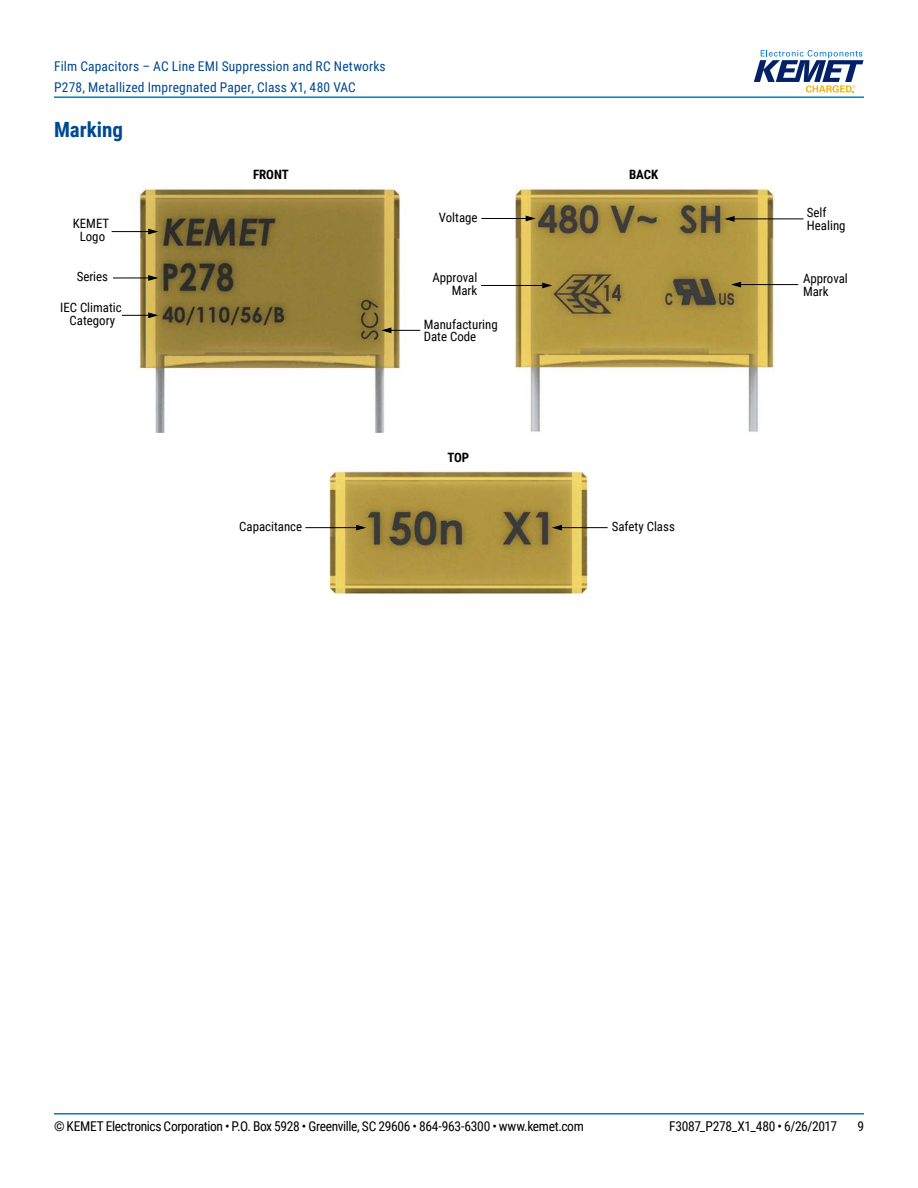
<style>
.page{position:relative;width:918px;height:1188px;background:#fff}
.page>*{position:absolute;margin:0;border:0;box-sizing:border-box;transform-origin:0 0}
.t1{font:700 21px "Roboto Condensed";color:#004990}
.t2{font:13.5px "Roboto Condensed";letter-spacing:-.025em;color:#000}
.t3{font:13.5px/21px "Roboto Condensed";letter-spacing:.015em;color:#004990}
.t4{font:12.9px/12.9px "Roboto Condensed";color:#000}
.t5{font:700 12.9px "Roboto Condensed";color:#000}
</style>
<div class="page">
<hr style="left:54px;top:1113px;width:810px;height:2px;background:#007dc3">
<hr style="left:54px;top:96px;width:810px;height:2px;background:#007dc3">
<svg style="left:754px;top:50px;width:110px;height:43px"></svg>
<img style="left:306px;top:467px;width:302px;height:128px">
<img style="left:111px;top:187px;width:310px;height:246px">
<img style="left:515px;top:187px;width:289px;height:245px">
<hr style="left:305px;top:527px;width:52px;height:1px;background:#000">
<svg style="left:355px;top:524px;width:14px;height:7px"></svg>
<hr style="left:561px;top:527px;width:47px;height:1px;background:#000">
<svg style="left:550px;top:524px;width:13px;height:7px"></svg>
<hr style="left:481px;top:218px;width:46px;height:1px;background:#000">
<svg style="left:525px;top:215px;width:13px;height:7px"></svg>
<hr style="left:481px;top:285px;width:62px;height:1px;background:#000">
<svg style="left:541px;top:282px;width:14px;height:7px"></svg>
<hr style="left:113px;top:277px;width:36px;height:1px;background:#000">
<svg style="left:147px;top:274px;width:14px;height:8px"></svg>
<svg style="left:122px;top:312px;width:39px;height:7px"></svg>
<svg style="left:379px;top:327px;width:41px;height:7px"></svg>
<hr style="left:734px;top:218px;width:69px;height:1px;background:#000">
<svg style="left:722px;top:215px;width:14px;height:8px"></svg>
<hr style="left:740px;top:284px;width:58px;height:1px;background:#000">
<svg style="left:729px;top:281px;width:13px;height:7px"></svg>
<hr style="left:112px;top:231px;width:37px;height:1px;background:#000">
<svg style="left:147px;top:228px;width:14px;height:7px"></svg>
<p class="t3" style="left:54px;top:55px;width:333px">Film Capacitors – AC Line EMI Suppression and RC Networks<br>P278, Metallized Impregnated Paper, Class X1, 480 VAC</p>
<h1 class="t1" style="left:54px;top:115px;width:71px">Marking</h1>
<p class="t5" style="left:253px;top:166px;width:37px">FRONT</p>
<p class="t5" style="left:629px;top:166px;width:31px">BACK</p>
<p class="t4" style="left:73px;top:217px;width:38px;text-align:center">KEMET<br>Logo</p>
<p class="t4" style="left:77px;top:270px;width:33px">Series</p>
<p class="t4" style="left:60px;top:301px;width:63px;text-align:center">IEC Climatic<br>Category</p>
<p class="t4" style="left:439px;top:210px;width:40px">Voltage</p>
<p class="t4" style="left:433px;top:271px;width:46px;text-align:right">Approval<br>Mark</p>
<p class="t4" style="left:424px;top:317px;width:76px">Manufacturing<br>Date Code</p>
<p class="t5" style="left:447px;top:448px;width:23px">TOP</p>
<p class="t4" style="left:239px;top:519px;width:65px">Capacitance</p>
<p class="t4" style="left:612px;top:519px;width:65px">Safety Class</p>
<p class="t4" style="left:807px;top:206px;width:40px">Self<br>Healing</p>
<p class="t4" style="left:803px;top:271px;width:46px">Approval<br>Mark</p>
<p class="t2" style="left:54px;top:1116px;width:531px">© KEMET Electronics Corporation • P.O. Box 5928 • Greenville, SC 29606 • 864-963-6300 • www.kemet.com</p>
<p class="t2" style="left:669px;top:1116px;width:169px">F3087_P278_X1_480 • 6/26/2017</p>
<p class="t2" style="left:857px;top:1116px;width:8px">9</p>
</div>
